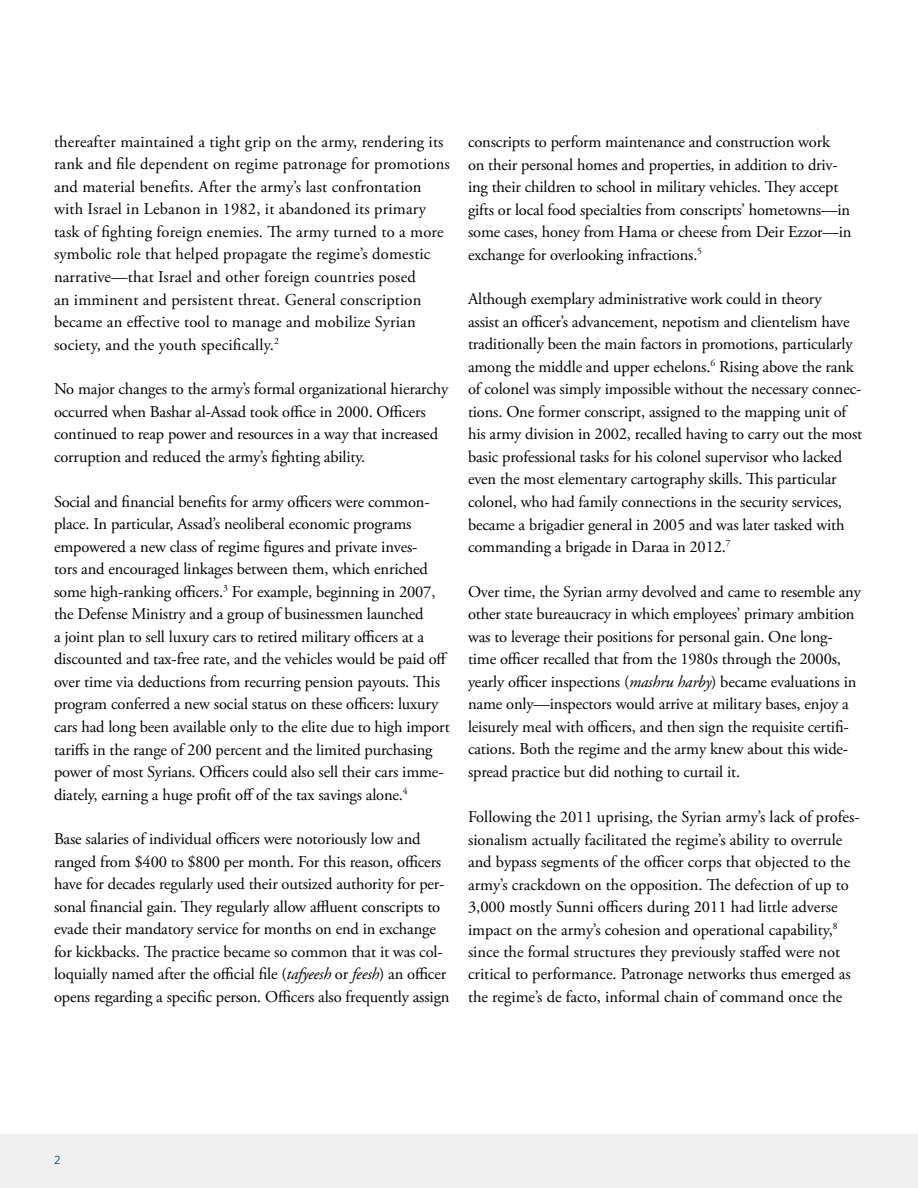
<style>
.page{position:relative;width:918px;height:1188px;background:#fff}
.page>*{position:absolute;margin:0;border:0;box-sizing:border-box;transform-origin:0 0}
.t1{font:16.5px/22.5px "Adobe Garamond Pro";letter-spacing:-.01em;color:#000}
.t2{font:16.5px/22.5px "Adobe Garamond Pro";letter-spacing:.01em;color:#000}
.t3{font:12px "Whitney";color:#003a63}
.s1{font-style:italic}
</style>
<div class="page">
<div style="left:0;top:1134px;width:918px;height:54px;background:#efeff0"></div>
<p class="t2" style="left:54px;top:131px;width:397px">thereafter maintained a tight grip on the army, rendering its rank and file dependent on regime patronage for promotions and material benefits. After the army’s last confrontation with Israel in Lebanon in 1982, it abandoned its primary task of fighting foreign enemies. The army turned to a more symbolic role that helped propagate the regime’s domestic narrative—that Israel and other foreign countries posed<br>an imminent and persistent threat. General conscription became an effective tool to manage and mobilize Syrian society, and the youth specifically.<sup>2</sup></p>
<p class="t1" style="left:54px;top:379px;width:396px">No major changes to the army’s formal organizational hierarchy occurred when Bashar al-Assad took office in 2000. Officers continued to reap power and resources in a way that increased corruption and reduced the army’s fighting ability.</p>
<p class="t1" style="left:54px;top:491px;width:397px">Social and financial benefits for army officers were common&shy;place. In particular, Assad’s neoliberal economic programs empowered a new class of regime figures and private inves-<br>tors and encouraged linkages between them, which enriched some high-ranking officers.<sup>3</sup> For example, beginning in 2007, the Defense Ministry and a group of businessmen launched<br>a joint plan to sell luxury cars to retired military officers at a discounted and tax-free rate, and the vehicles would be paid off over time via deductions from recurring pension payouts. This program conferred a new social status on these officers: luxury cars had long been available only to the elite due to high import tariffs in the range of 200 percent and the limited purchasing power of most Syrians. Officers could also sell their cars imme&shy;diately, earning a huge profit off of the tax savings alone.<sup>4</sup></p>
<p class="t1" style="left:54px;top:829px;width:397px">Base salaries of individual officers were notoriously low and ranged from $400 to $800 per month. For this reason, officers have for decades regularly used their outsized authority for per&shy;sonal financial gain. They regularly allow affluent conscripts to evade their mandatory service for months on end in exchange for kickbacks. The practice became so common that it was col&shy;loquially named after the official file (<span class="s1">tafyeesh</span> or <span class="s1">feesh</span>) an officer opens regarding a specific person. Officers also frequently assign</p>
<p class="t1" style="left:468px;top:131px;width:385px">conscripts to perform maintenance and construction work<br>on their personal homes and properties, in addition to driv&shy;ing their children to school in military vehicles. They accept gifts or local food specialties from conscripts’ hometowns—in some cases, honey from Hama or cheese from Deir Ezzor—in exchange for overlooking infractions.<sup>5</sup></p>
<p class="t1" style="left:468px;top:289px;width:396px">Although exemplary administrative work could in theory<br>assist an officer’s advancement, nepotism and clientelism have traditionally been the main factors in promotions, particularly among the middle and upper echelons.<sup>6</sup> Rising above the rank of colonel was simply impossible without the necessary connec&shy;tions. One former conscript, assigned to the mapping unit of his army division in 2002, recalled having to carry out the most basic professional tasks for his colonel supervisor who lacked even the most elementary cartography skills. This particular colonel, who had family connections in the security services, became a brigadier general in 2005 and was later tasked with commanding a brigade in Daraa in 2012.<sup>7</sup></p>
<p class="t1" style="left:468px;top:581px;width:394px">Over time, the Syrian army devolved and came to resemble any other state bureaucracy in which employees’ primary ambition was to leverage their positions for personal gain. One long&shy;time officer recalled that from the 1980s through the 2000s, yearly officer inspections (<span class="s1">mashru harby</span>) became evaluations in name only—inspectors would arrive at military bases, enjoy a leisurely meal with officers, and then sign the requisite certifi&shy;cations. Both the regime and the army knew about this wide&shy;spread practice but did nothing to curtail it.</p>
<p class="t1" style="left:468px;top:806px;width:393px">Following the 2011 uprising, the Syrian army’s lack of profes&shy;sionalism actually facilitated the regime’s ability to overrule and bypass segments of the officer corps that objected to the army’s crackdown on the opposition. The defection of up to 3,000 mostly Sunni officers during 2011 had little adverse impact on the army’s cohesion and operational capability,<sup>8 </sup>since the formal structures they previously staffed were not critical to performance. Patronage networks thus emerged as the regime’s de facto, informal chain of command once the</p>
<p class="t3" style="left:54px;top:1152px;width:8px">2</p>
</div>
